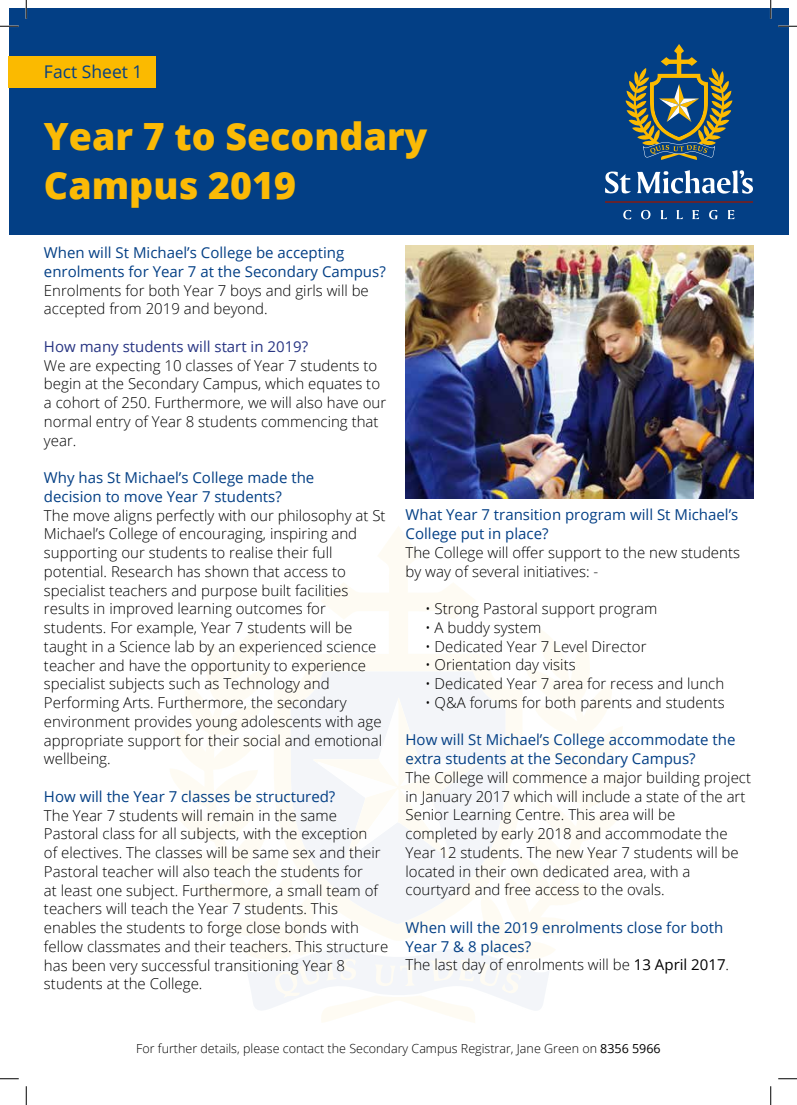
<style>
.page{position:relative;width:797px;height:1105px;background:#fff}
.page>*{position:absolute;margin:0;border:0;box-sizing:border-box;transform-origin:0 0}
.t1{font:800 37.5px/48.8px "Open Sans";color:#fbba06}
.t2{font:17.5px "Open Sans";color:#033f85}
.t3{font:300 15px/18.8px "Open Sans";color:#000}
.t4{font:15px/18.8px "Open Sans";color:#033f85}
.t5{font:15px "Open Sans";color:#283583}
.t6{font:300 12.5px "Open Sans";color:#000}
.s1{font-weight:300;color:#000}
.s2{color:#000}
.s3{font-weight:400}
</style>
<div class="page">
<svg style="left:316px;top:526px;width:164px;height:415px"></svg>
<svg style="left:480px;top:629px;width:147px;height:323px"></svg>
<svg style="left:170px;top:630px;width:146px;height:322px"></svg>
<svg style="left:291px;top:671px;width:215px;height:253px;fill:#f3f5f9"></svg>
<svg style="left:313px;top:698px;width:171px;height:162px"></svg>
<svg style="left:244px;top:945px;width:308px;height:78px"></svg>
<div style="left:9px;top:9px;width:779px;height:226px;background:#033f85"></div>
<img style="left:405px;top:246px;width:348px;height:252px">
<hr style="left:605px;top:201px;width:148px;height:1px;background:#64242f">
<svg style="left:605px;top:171px;width:26px;height:23px"></svg>
<svg style="left:641px;top:210px;width:9px;height:9px"></svg>
<svg style="left:709px;top:210px;width:8px;height:9px"></svg>
<svg style="left:692px;top:210px;width:7px;height:9px"></svg>
<svg style="left:728px;top:210px;width:6px;height:9px"></svg>
<svg style="left:623px;top:210px;width:8px;height:9px"></svg>
<svg style="left:661px;top:210px;width:6px;height:9px"></svg>
<svg style="left:676px;top:210px;width:7px;height:9px"></svg>
<svg style="left:637px;top:170px;width:116px;height:24px"></svg>
<svg style="left:625px;top:44px;width:107px;height:116px"></svg>
<div style="left:9px;top:56px;width:147px;height:32px;background:#fbba00"></div>
<svg style="left:0;top:25px;width:19px;height:2px"></svg>
<svg style="left:778px;top:25px;width:19px;height:2px"></svg>
<svg style="left:0;top:1078px;width:19px;height:1px"></svg>
<svg style="left:778px;top:1078px;width:19px;height:1px"></svg>
<svg style="left:25px;top:0;width:2px;height:19px"></svg>
<svg style="left:25px;top:1086px;width:2px;height:19px"></svg>
<svg style="left:770px;top:0;width:1px;height:19px"></svg>
<svg style="left:770px;top:1086px;width:1px;height:19px"></svg>
<p class="t2" style="left:44px;top:59px;width:100px">Fact Sheet 1</p>
<h1 class="t1" style="left:44px;top:110px;width:385px">Year 7 to Secondary<br>Campus 2019</h1>
<p class="t4" style="left:44px;top:243px;width:343px">When will St Michael’s College be accepting enrolments for Year 7 at the Secondary Campus?</p>
<p class="t3" style="left:44px;top:280px;width:326px">Enrolments for both Year 7 boys and girls will be accepted from 2019 and beyond.</p>
<p class="t5" style="left:44px;top:336px;width:266px">How many students will start in 2019?</p>
<p class="t3" style="left:44px;top:355px;width:344px">We are expecting 10 classes of Year 7 students to begin at the Secondary Campus, which equates to a cohort of 250. Furthermore, we will also have our normal entry of Year 8 students commencing that year.</p>
<p class="t4" style="left:44px;top:468px;width:272px">Why has St Michael’s College made the decision to move Year 7 students?</p>
<p class="t3" style="left:44px;top:505px;width:343px">The move aligns perfectly with our philosophy at St Michael’s College of encouraging, inspiring and supporting our students to realise their full potential. Research has shown that access to specialist teachers and purpose built facilities results in improved learning outcomes for students. For example, Year 7 students will be taught in a Science lab by an experienced science teacher and have the opportunity to experience specialist subjects such as Technology and Performing Arts. Furthermore, the secondary environment provides young adolescents with age appropriate support for their social and emotional wellbeing.</p>
<p class="t4" style="left:44px;top:787px;width:293px">How will the Year 7 classes be structured?</p>
<p class="t3" style="left:44px;top:805px;width:346px">The Year 7 students will remain in the same Pastoral class for all subjects, with the exception<br>of electives. The classes will be same sex and their Pastoral teacher will also teach the students for<br>at least one subject. Furthermore, a small team of teachers will teach the Year 7 students. This enables the students to forge close bonds with fellow classmates and their teachers. This structure has been very successful transitioning Year 8 students at the College.</p>
<p class="t4" style="left:405px;top:505px;width:334px">What Year 7 transition program will St Michael’s<br>College put in place?</p>
<p class="t3" style="left:405px;top:542px;width:336px">The College will offer support to the new students by way of several initiatives: -</p>
<p class="t3" style="left:425px;top:599px;width:234px">• Strong Pastoral support program</p>
<p class="t3" style="left:425px;top:617px;width:118px">• A buddy system</p>
<p class="t3" style="left:425px;top:636px;width:223px">• Dedicated Year 7 Level Director</p>
<p class="t3" style="left:425px;top:655px;width:152px">• Orientation day visits</p>
<p class="t3" style="left:425px;top:674px;width:301px">• Dedicated Year 7 area for recess and lunch</p>
<p class="t3" style="left:425px;top:692px;width:301px">• Q&amp;A forums for both parents and students</p>
<p class="t4" style="left:405px;top:730px;width:331px">How will St Michael’s College accommodate the extra students at the Secondary Campus?</p>
<p class="t3" style="left:405px;top:767px;width:347px">The College will commence a major building project in January 2017 which will include a state of the art Senior Learning Centre. This area will be<br>completed by early 2018 and accommodate the Year 12 students. The new Year 7 students will be located in their own dedicated area, with a courtyard and free access to the ovals.</p>
<p class="t4" style="left:405px;top:918px;width:325px">When will the 2019 enrolments close for both<br>Year 7 &amp; 8 places?<br><span class="s1">The last day of enrolments will be</span> <span class="s2">13 April 2017</span><span class="s1">.</span></p>
<p class="t6" style="left:136px;top:1040px;width:526px">For further details, please contact the Secondary Campus Registrar, Jane Green on <span class="s3">8356 5966</span></p>
</div>
